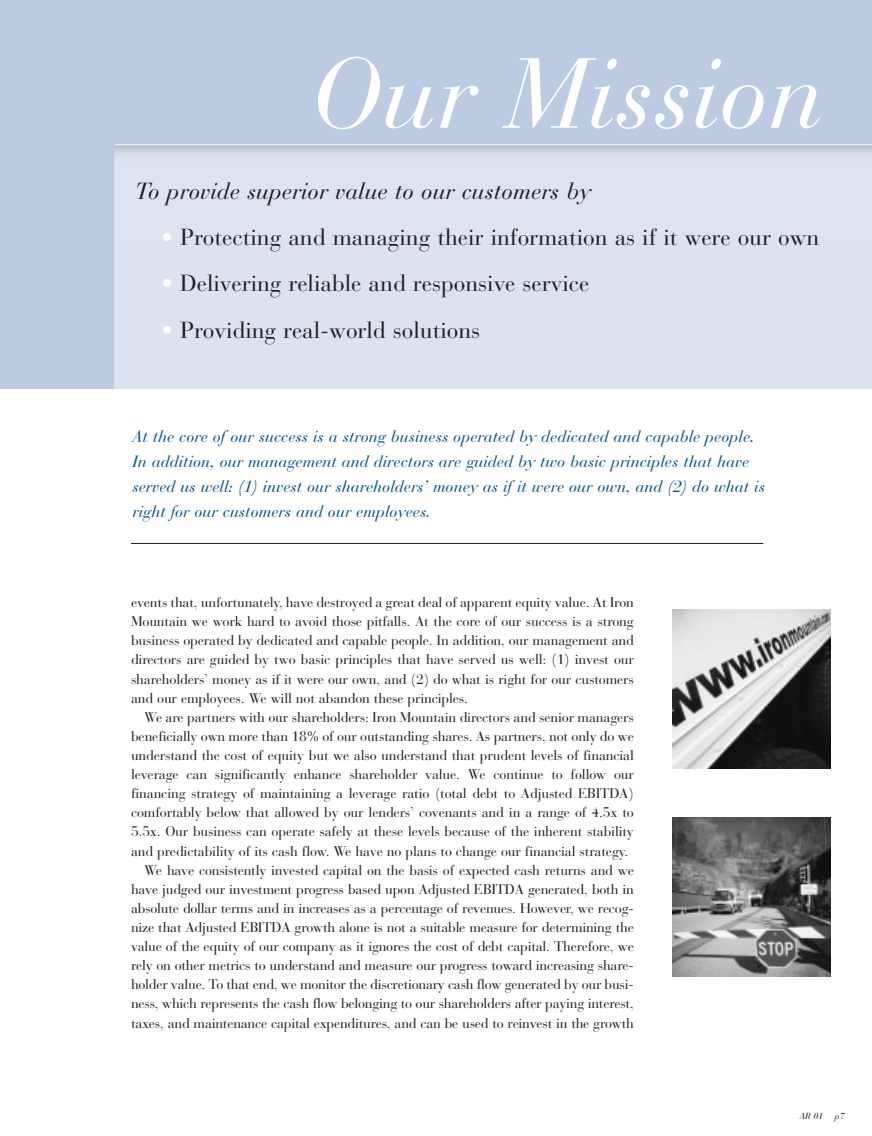
<style>
.page{position:relative;width:872px;height:1136px;background:#fff}
.page>*{position:absolute;margin:0;border:0;box-sizing:border-box;transform-origin:0 0}
.t1{font:italic 98.7px "Bauer Bodoni";color:#fff}
.t2{font:23.1px "Bauer Bodoni";color:#231f20}
.t3{font:italic 23.1px "Bauer Bodoni";color:#231f20}
.t4{font:italic 16.2px/25px "Bauer Bodoni";color:#00538d}
.t5{font:13.95px/19px "Bauer Bodoni";letter-spacing:-.015em;color:#231f20;text-align:justify}
.t6{font:italic 8.85px "Bauer Bodoni";color:#231f20}
.s1{color:#fff}
</style>
<div class="page">
<div style="left:0;top:0;width:872px;height:388px;background:#bccbe2"></div>
<div style="left:114px;top:145px;width:758px;height:243px;background:#dce3ef"></div>
<hr style="left:114px;top:144px;width:758px;height:1px;background:#fff">
<img style="left:672px;top:818px;width:159px;height:158px">
<img style="left:672px;top:609px;width:159px;height:159px">
<hr style="left:131px;top:543px;width:632px;height:1px;background:#231f20">
<h1 class="t1" style="left:311px;top:55px;width:514px">Our Mission</h1>
<h2 class="t3" style="left:135px;top:182px;width:457px">To provide superior value to our customers by</h2>
<h2 class="t2" style="left:161px;top:228px;width:659px"><span class="s1">•</span> Protecting and managing their information as if it were our own</h2>
<h2 class="t2" style="left:161px;top:274px;width:429px"><span class="s1">•</span> Delivering reliable and responsive service</h2>
<h2 class="t2" style="left:161px;top:321px;width:320px"><span class="s1">•</span> Providing real-world solutions</h2>
<p class="t4" style="left:132px;top:426px;width:634px">At the core of our success is a strong business operated by dedicated and capable people.<br>In addition, our management and directors are guided by two basic principles that have served us well: (1) invest our shareholders’ money as if it were our own, and (2) do what is right for our customers and our employees.</p>
<p class="t5" style="left:131px;top:594px;width:504px">events that, unfortunately, have destroyed a great deal of apparent equity value. At Iron Mountain we work hard to avoid those pitfalls. At the core of our success is a strong business operated by dedicated and capable people. In addition, our management and directors are guided by two basic principles that have served us well: (1) invest our shareholders’ money as if it were our own, and (2) do what is right for our customers and our employees. We will not abandon these principles.</p>
<p class="t5" style="left:144px;top:709px;width:491px">We are partners with our shareholders: Iron Mountain directors and senior managers</p>
<p class="t5" style="left:131px;top:728px;width:504px">beneficially own more than 18% of our outstanding shares. As partners, not only do we</p>
<p class="t5" style="left:131px;top:747px;width:504px">understand the cost of equity but we also understand that prudent levels of financial</p>
<p class="t5" style="left:131px;top:766px;width:504px">leverage can significantly enhance shareholder value. We continue to follow our</p>
<p class="t5" style="left:131px;top:785px;width:504px">financing strategy of maintaining a leverage ratio (total debt to Adjusted EBITDA)</p>
<p class="t5" style="left:131px;top:805px;width:504px">comfortably below that allowed by our lenders’ covenants and in a range of 4.5x to</p>
<p class="t5" style="left:131px;top:824px;width:504px">5.5x. Our business can operate safely at these levels because of the inherent stability</p>
<p class="t5" style="left:131px;top:843px;width:499px">and predictability of its cash flow. We have no plans to change our financial strategy.</p>
<p class="t5" style="left:144px;top:862px;width:491px">We have consistently invested capital on the basis of expected cash returns and we</p>
<p class="t5" style="left:131px;top:881px;width:504px">have judged our investment progress based upon Adjusted EBITDA generated, both in</p>
<p class="t5" style="left:131px;top:900px;width:504px">absolute dollar terms and in increases as a percentage of revenues. However, we recog-</p>
<p class="t5" style="left:131px;top:919px;width:504px">nize that Adjusted EBITDA growth alone is not a suitable measure for determining the</p>
<p class="t5" style="left:131px;top:938px;width:504px">value of the equity of our company as it ignores the cost of debt capital. Therefore, we</p>
<p class="t5" style="left:131px;top:957px;width:504px">rely on other metrics to understand and measure our progress toward increasing share-</p>
<p class="t5" style="left:131px;top:976px;width:504px">holder value. To that end, we monitor the discretionary cash flow generated by our busi-</p>
<p class="t5" style="left:131px;top:996px;width:504px">ness, which represents the cash flow belonging to our shareholders after paying interest,</p>
<p class="t5" style="left:131px;top:1015px;width:504px">taxes, and maintenance capital expenditures, and can be used to reinvest in the growth</p>
<p class="t6" style="left:800px;top:1113px;width:25px">AR 01</p>
<p class="t6" style="left:835px;top:1113px;width:11px">p7</p>
</div>
